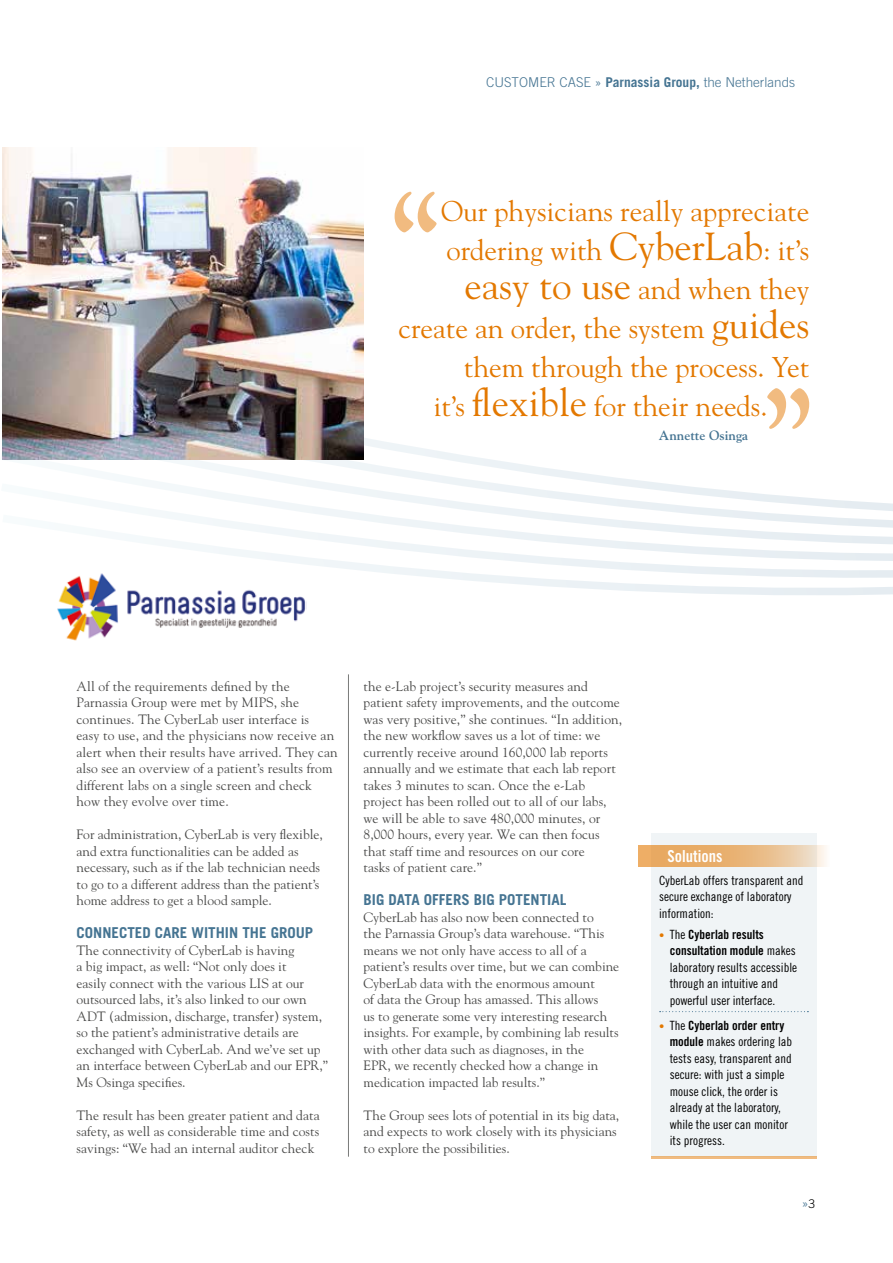
<style>
.page{position:relative;width:893px;height:1263px;background:#fff}
.page>*{position:absolute;margin:0;border:0;box-sizing:border-box;transform-origin:0 0}
.t1{font:150px "Goudy";color:#e37800}
.t2{font:28.5px "Goudy";color:#e37800}
.t3{font:16.5px "Trade Gothic Bold Cond Twenty";color:#fff}
.t4{font:700 15px "Trade Gothic";color:#457492}
.t5{font:13.5px/16.5px "Goudy";color:#484847}
.t6{font:300 13.5px "Trade Gothic";color:#457492}
.t7{font:700 13.5px "Goudy";color:#457492}
.t8{font:12.75px/16.5px "Trade Gothic Cond Eighteen";color:#000}
.t9{font:12.75px/16.5px "Trade Gothic Bold Cond Twenty";color:#000}
.s1{font-weight:700}
.s2{font-size:39px}
.s3{font-family:"Trade Gothic Cond Eighteen";font-size:10.5px;color:#e37800}
.s4{font-family:"Trade Gothic Cond Eighteen"}
.s5{font-family:"Trade Gothic Bold Cond Twenty"}
.s6{font-size:12px;color:#000}
</style>
<div class="page">
<svg style="left:112px;top:438px;width:781px;height:171px"></svg>
<div style="left:651px;top:833px;width:165px;height:324px;background:#f0f4f6"></div>
<svg style="left:660px;top:1011px;width:148px;height:1px"></svg>
<svg style="left:638px;top:845px;width:188px;height:21px;background:#eaba84"></svg>
<hr style="left:651px;top:1156px;width:165px;height:2px;background:#e37800">
<img style="left:57px;top:571px;width:249px;height:70px">
<img style="left:2px;top:147px;width:362px;height:313px">
<hr style="left:348px;top:674px;width:1px;height:483px;background:#7a7b7a">
<p class="t6" style="left:486px;top:74px;width:311px">CUSTOMER CASE » <span class="s1">Parnassia Group,</span> the Netherlands</p>
<h1 class="t1" style="left:387px;top:152px;width:58px">‘‘</h1>
<h2 class="t2" style="left:441px;top:193px;width:369px">Our physicians really appreciate</h2>
<h2 class="t2" style="left:446px;top:232px;width:364px">ordering with <span class="s2">CyberLab</span>: it’s</h2>
<h2 class="t2" style="left:464px;top:271px;width:346px"><span class="s2">easy to use</span> and when they</h2>
<h2 class="t2" style="left:398px;top:310px;width:412px">create an order, the system <span class="s2">guides</span></h2>
<h2 class="t2" style="left:464px;top:349px;width:347px">them through the process. Yet</h2>
<h2 class="t2" style="left:433px;top:388px;width:336px">it’s <span class="s2">flexible</span> for their needs.</h2>
<p class="t7" style="left:659px;top:427px;width:91px">Annette Osinga</p>
<h1 class="t1" style="left:760px;top:349px;width:58px">’’</h1>
<p class="t5" style="left:77px;top:677px;width:263px">All of the requirements defined by the Parnassia Group were met by MIPS, she continues. The CyberLab user interface is<br>easy to use, and the physicians now receive an alert when their results have arrived. They can also see an overview of a patient’s results from different labs on a single screen and check how they evolve over time.</p>
<p class="t5" style="left:77px;top:826px;width:248px">For administration, CyberLab is very flexible, and extra functionalities can be added as necessary, such as if the lab technician needs to go to a different address than the patient’s home address to get a blood sample.</p>
<p class="t4" style="left:77px;top:924px;width:238px">CONNECTED CARE WITHIN THE GROUP</p>
<p class="t5" style="left:77px;top:941px;width:253px">The connectivity of CyberLab is having<br>a big impact, as well: “Not only does it<br>easily connect with the various LIS at our outsourced labs, it’s also linked to our own ADT (admission, discharge, transfer) system, so the patient’s administrative details are exchanged with CyberLab. And we’ve set up an interface between CyberLab and our EPR,” Ms Osinga specifies.</p>
<p class="t5" style="left:77px;top:1106px;width:245px;text-align:justify">The result has been greater patient and data safety, as well as considerable time and costs savings: “We had an internal auditor check</p>
<p class="t5" style="left:364px;top:677px;width:260px">the e-Lab project’s security measures and patient safety improvements, and the outcome was very positive,” she continues. “In addition, the new workflow saves us a lot of time: we currently receive around 160,000 lab reports annually and we estimate that each lab report takes 3 minutes to scan. Once the e-Lab project has been rolled out to all of our labs, we will be able to save 480,000 minutes, or 8,000 hours, every year. We can then focus that staff time and resources on our core<br>tasks of patient care.”</p>
<p class="t4" style="left:364px;top:891px;width:204px">BIG DATA OFFERS BIG POTENTIAL</p>
<p class="t5" style="left:364px;top:908px;width:257px">CyberLab has also now been connected to<br>the Parnassia Group’s data warehouse. “This means we not only have access to all of a patient’s results over time, but we can combine CyberLab data with the enormous amount<br>of data the Group has amassed. This allows<br>us to generate some very interesting research insights. For example, by combining lab results with other data such as diagnoses, in the<br>EPR, we recently checked how a change in medication impacted lab results.”</p>
<p class="t5" style="left:364px;top:1106px;width:257px">The Group sees lots of potential in its big data, and expects to work closely with its physicians to explore the possibilities.</p>
<p class="t3" style="left:668px;top:846px;width:56px">Solutions</p>
<p class="t8" style="left:659px;top:872px;width:146px">CyberLab offers transparent and secure exchange of laboratory information:</p>
<p class="t9" style="left:670px;top:926px;width:128px;text-indent:-11px"><span class="s3">•</span> <span class="s4">The</span> Cyberlab results consultation module <span class="s4">makes</span></p>
<p class="t8" style="left:670px;top:959px;width:129px">laboratory results accessible through an intuitive and powerful user interface.</p>
<p class="t9" style="left:659px;top:1017px;width:127px"><span class="s3">•</span> <span class="s4">The</span> Cyberlab order entry</p>
<p class="t8" style="left:670px;top:1033px;width:124px"><span class="s5">module</span> makes ordering lab tests easy, transparent and secure: with just a simple mouse click, the order is already at the laboratory, while the user can monitor its progress.</p>
<p class="t6" style="left:802px;top:1195px;width:15px">»<span class="s6">3</span></p>
</div>
